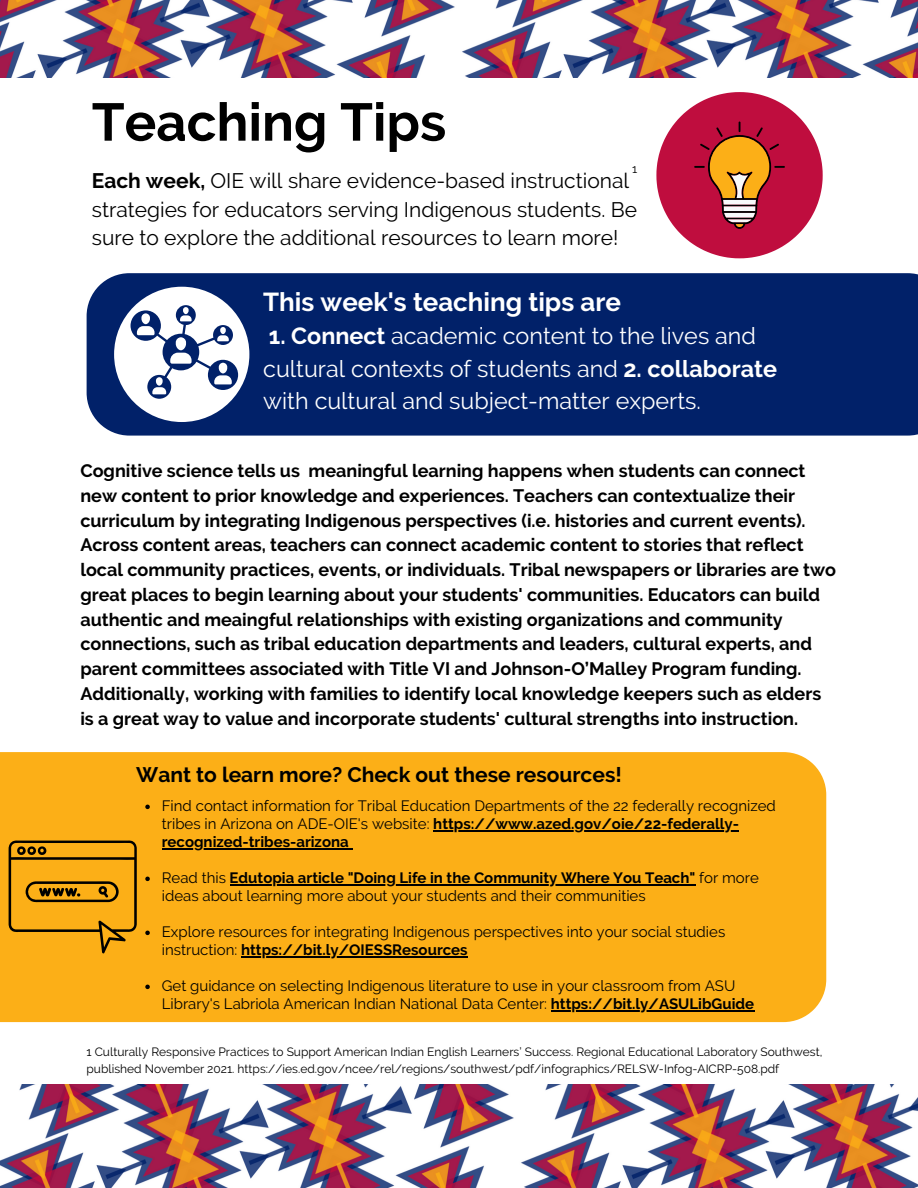
<style>
.page{position:relative;width:918px;height:1188px;background:#fff}
.page>*{position:absolute;margin:0;border:0;box-sizing:border-box;transform-origin:0 0}
.t1{font:700 52.95px "Raleway";color:#000}
.t2{font:700 25.95px "Raleway";color:#fff}
.t3{font:23.25px/32.2px "Raleway";color:#fff}
.t4{font:21px/28.5px "Raleway";color:#000}
.t5{font:700 21px "Raleway";color:#000}
.t6{font:700 18px/24.8px "Raleway";color:#000}
.t7{font:15px/18px "Raleway";color:#000}
.t8{font:12px/16.2px "Raleway";color:#000}
.s1{font-weight:700}
</style>
<div class="page">
<img style="left:0;top:1084px;width:918px;height:104px">
<svg style="left:628px;top:77px;width:228px;height:182px"></svg>
<svg style="left:694px;top:122px;width:91px;height:107px"></svg>
<div style="left:87px;top:273px;width:831px;height:163px;background:#012169"></div>
<svg style="left:114px;top:287px;width:135px;height:135px"></svg>
<div style="left:0;top:752px;width:826px;height:270px;background:#fcaf17"></div>
<img style="left:0;top:0;width:918px;height:77px">
<svg style="left:9px;top:840px;width:128px;height:114px"></svg>
<svg style="left:145px;top:805px;width:5px;height:4px"></svg>
<hr style="left:433px;top:830px;width:306px;height:2px;background:#000">
<hr style="left:162px;top:848px;width:187px;height:2px;background:#000">
<svg style="left:145px;top:877px;width:5px;height:4px"></svg>
<hr style="left:230px;top:884px;width:465px;height:2px;background:#000">
<svg style="left:145px;top:931px;width:5px;height:4px"></svg>
<hr style="left:241px;top:956px;width:227px;height:2px;background:#000">
<svg style="left:145px;top:985px;width:5px;height:4px"></svg>
<hr style="left:551px;top:1010px;width:203px;height:2px;background:#000">
<h1 class="t1" style="left:92px;top:91px;width:356px">Teaching Tips</h1>
<p class="t4" style="left:92px;top:166px;width:547px"><span class="s1">Each week,</span> OIE will share evidence-based instructional strategies for educators serving Indigenous students. Be sure to explore the additional resources to learn more!</p>
<p class="t8" style="left:632px;top:160px;width:7px">1</p>
<h2 class="t2" style="left:263px;top:287px;width:359px">This week's teaching tips are</h2>
<p class="t3" style="left:263px;top:320px;width:515px"><span class="s1">1. Connect</span> academic content to the lives and cultural contexts of students and <span class="s1">2. collaborate </span>with cultural and subject-matter experts.</p>
<p class="t6" style="left:80px;top:458px;width:757px">Cognitive science tells us meaningful learning happens when students can connect new content to prior knowledge and experiences. Teachers can contextualize their curriculum by integrating Indigenous perspectives (i.e. histories and current events).<br>Across content areas, teachers can connect academic content to stories that reflect local community practices, events, or individuals. Tribal newspapers or libraries are two great places to begin learning about your students' communities. Educators can build authentic and meaingful relationships with existing organizations and community connections, such as tribal education departments and leaders, cultural experts, and parent committees associated with Title VI and Johnson-O’Malley Program funding.<br>Additionally, working with families to identify local knowledge keepers such as elders is a great way to value and incorporate students' cultural strengths into instruction.</p>
<p class="t5" style="left:136px;top:762px;width:487px">Want to learn more? Check out these resources!</p>
<p class="t7" style="left:162px;top:797px;width:616px">Find contact information for Tribal Education Departments of the 22 federally recognized tribes in Arizona on ADE-OIE's website: <span class="s1">https://www.azed.gov/oie/22-federally&shy;recognized-tribes-arizona</span></p>
<p class="t7" style="left:162px;top:869px;width:599px">Read this <span class="s1">Edutopia article "Doing Life in the Community Where You Teach"</span> for more ideas about learning more about your students and their communities</p>
<p class="t7" style="left:162px;top:923px;width:565px">Explore resources for integrating Indigenous perspectives into your social studies instruction: <span class="s1">https://bit.ly/OIESSResources</span></p>
<p class="t7" style="left:162px;top:977px;width:594px">Get guidance on selecting Indigenous literature to use in your classroom from ASU<br>Library's Labriola American Indian National Data Center: <span class="s1">https://bit.ly/ASULibGuide</span></p>
<p class="t8" style="left:87px;top:1044px;width:737px">1 Culturally Responsive Practices to Support American Indian English Learners’ Success. Regional Educational Laboratory Southwest, published November 2021. https://ies.ed.gov/ncee/rel/regions/southwest/pdf/infographics/RELSW-Infog-AICRP-508.pdf</p>
</div>
